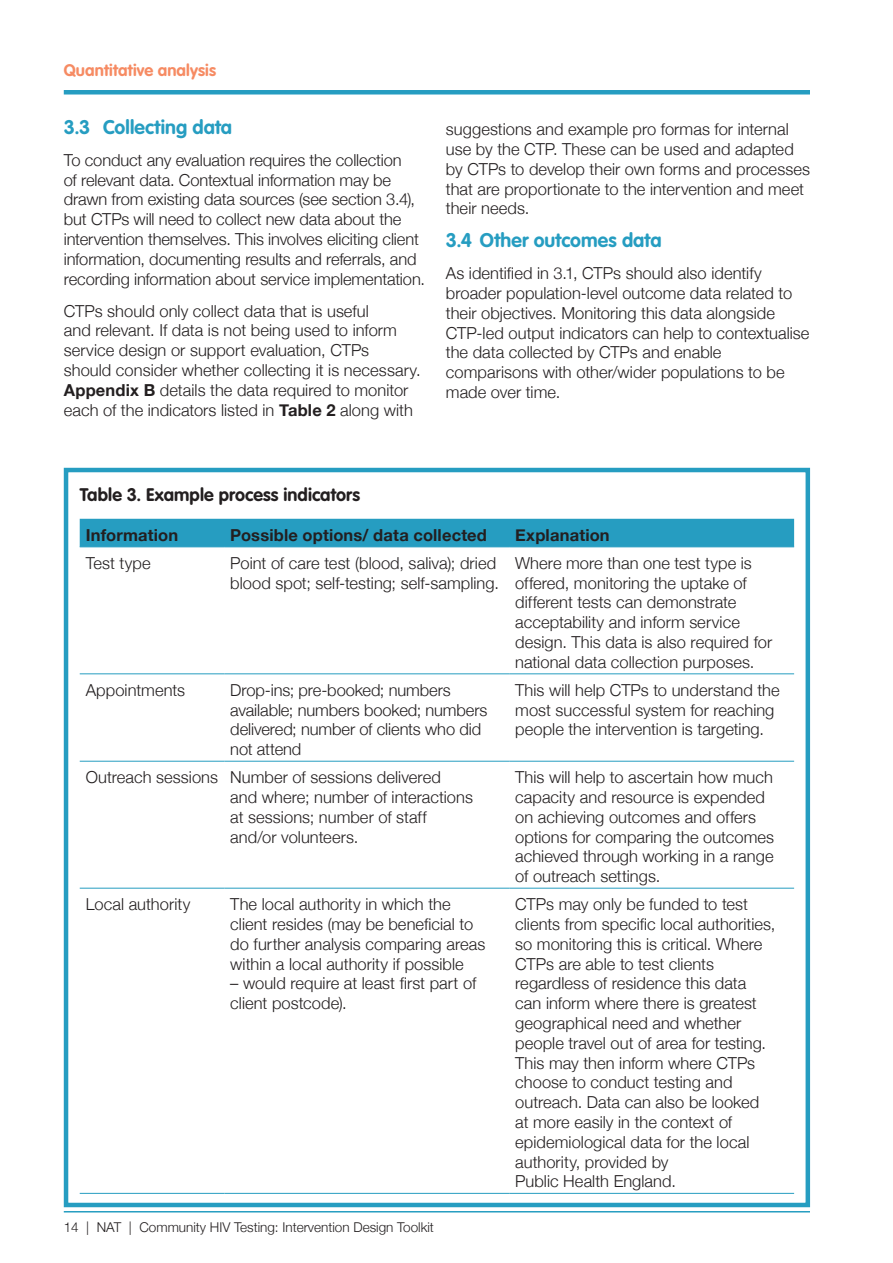
<style>
.page{position:relative;width:893px;height:1263px;background:#fff}
.page>*{position:absolute;margin:0;border:0;box-sizing:border-box;transform-origin:0 0}
.t1{font:700 19.5px "VAG Rounded Std";letter-spacing:.005em;color:#269dc1}
.Doc_H2{font:700 18px "VAG Rounded Std";letter-spacing:.005em;color:#231f20}
.Doc_Para_1{font:300 16.5px/19.8px "Helvetica Neue";color:#231f20}
.Doc_Para_1-2{font:700 16.5px "Helvetica Neue";letter-spacing:.01em;color:#231f20}
.t2{font:700 16.5px "VAG Rounded Std";letter-spacing:.01em;color:#f68b63}
.t3{font:300 13.5px "Helvetica Neue";color:#231f20}
.s1{font-weight:700}
</style>
<div class="page">
<hr style="left:64px;top:1211px;width:829px;height:1px;background:#269dc1">
<div style="left:810px;top:1207px;width:83px;height:23px;background:#fff"></div>
<div style="left:64px;top:90px;width:829px;height:5px;background:#269dc1"></div>
<div style="left:810px;top:78px;width:83px;height:24px;background:#fff"></div>
<div style="left:64px;top:468px;width:746px;height:739px;border:4px solid #269dc1"></div>
<div style="left:80px;top:519px;width:714px;height:27px;background:#269dc1"></div>
<hr style="left:80px;top:546px;width:144px;height:1px;background:#269dc1">
<hr style="left:224px;top:546px;width:285px;height:1px;background:#269dc1">
<hr style="left:509px;top:546px;width:285px;height:1px;background:#269dc1">
<hr style="left:80px;top:673px;width:144px;height:1px;background:#269dc1">
<hr style="left:224px;top:673px;width:285px;height:1px;background:#269dc1">
<hr style="left:509px;top:673px;width:285px;height:1px;background:#269dc1">
<hr style="left:80px;top:761px;width:144px;height:1px;background:#269dc1">
<hr style="left:224px;top:761px;width:285px;height:1px;background:#269dc1">
<hr style="left:509px;top:761px;width:285px;height:1px;background:#269dc1">
<hr style="left:80px;top:888px;width:144px;height:1px;background:#269dc1">
<hr style="left:224px;top:888px;width:285px;height:1px;background:#269dc1">
<hr style="left:509px;top:888px;width:285px;height:1px;background:#269dc1">
<hr style="left:80px;top:1193px;width:144px;height:1px;background:#269dc1">
<hr style="left:224px;top:1193px;width:285px;height:1px;background:#269dc1">
<hr style="left:509px;top:1193px;width:285px;height:1px;background:#269dc1">
<p class="t2" style="left:64px;top:61px;width:154px">Quantitative analysis</p>
<p class="t1" style="left:64px;top:116px;width:170px">3.3 Collecting data</p>
<p class="Doc_Para_1" style="left:64px;top:150px;width:363px">To conduct any evaluation requires the collection<br>of relevant data. Contextual information may be drawn from existing data sources (see section 3.4), but CTPs will need to collect new data about the intervention themselves. This involves eliciting client information, documenting results and referrals, and recording information about service implementation.</p>
<p class="Doc_Para_1" style="left:64px;top:300px;width:358px">CTPs should only collect data that is useful<br>and relevant. If data is not being used to inform service design or support evaluation, CTPs should consider whether collecting it is necessary.<br><span class="s1">Appendix B</span> details the data required to monitor each of the indicators listed in <span class="s1">Table 2</span> along with</p>
<p class="Doc_Para_1" style="left:446px;top:119px;width:366px">suggestions and example pro formas for internal use by the CTP. These can be used and adapted by CTPs to develop their own forms and processes that are proportionate to the intervention and meet their needs.</p>
<p class="t1" style="left:446px;top:229px;width:217px">3.4 Other outcomes data</p>
<p class="Doc_Para_1" style="left:446px;top:263px;width:365px">As identified in 3.1, CTPs should also identify broader population-level outcome data related to their objectives. Monitoring this data alongside CTP-led output indicators can help to contextualise the data collected by CTPs and enable comparisons with other/wider populations to be made over time.</p>
<p class="Doc_H2" style="left:80px;top:484px;width:282px">Table 3. Example process indicators</p>
<p class="Doc_Para_1-2" style="left:86px;top:525px;width:94px">Information</p>
<p class="Doc_Para_1-2" style="left:230px;top:525px;width:258px">Possible options/ data collected</p>
<p class="Doc_Para_1-2" style="left:515px;top:525px;width:96px">Explanation</p>
<p class="Doc_Para_1" style="left:86px;top:553px;width:66px">Test type</p>
<p class="Doc_Para_1" style="left:230px;top:553px;width:270px">Point of care test (blood, saliva); dried blood spot; self-testing; self-sampling.</p>
<p class="Doc_Para_1" style="left:515px;top:553px;width:258px">Where more than one test type is offered, monitoring the uptake of different tests can demonstrate acceptability and inform service design. This data is also required for national data collection purposes.</p>
<p class="Doc_Para_1" style="left:86px;top:680px;width:101px">Appointments</p>
<p class="Doc_Para_1" style="left:230px;top:680px;width:259px">Drop-ins; pre-booked; numbers available; numbers booked; numbers delivered; number of clients who did not attend</p>
<p class="Doc_Para_1" style="left:515px;top:680px;width:266px">This will help CTPs to understand the most successful system for reaching people the intervention is targeting.</p>
<p class="Doc_Para_1" style="left:86px;top:767px;width:134px">Outreach sessions</p>
<p class="Doc_Para_1" style="left:230px;top:767px;width:244px">Number of sessions delivered<br>and where; number of interactions at sessions; number of staff and/or volunteers.</p>
<p class="Doc_Para_1" style="left:515px;top:767px;width:260px">This will help to ascertain how much capacity and resource is expended on achieving outcomes and offers options for comparing the outcomes achieved through working in a range of outreach settings.</p>
<p class="Doc_Para_1" style="left:86px;top:894px;width:106px">Local authority</p>
<p class="Doc_Para_1" style="left:230px;top:894px;width:257px">The local authority in which the client resides (may be beneficial to do further analysis comparing areas within a local authority if possible</p>
<p class="Doc_Para_1" style="left:230px;top:973px;width:248px">– would require at least first part of client postcode).</p>
<p class="Doc_Para_1" style="left:515px;top:894px;width:262px">CTPs may only be funded to test clients from specific local authorities, so monitoring this is critical. Where<br>CTPs are able to test clients regardless of residence this data can inform where there is greatest geographical need and whether people travel out of area for testing.<br>This may then inform where CTPs choose to conduct testing and outreach. Data can also be looked at more easily in the context of epidemiological data for the local authority, provided by<br>Public Health England.</p>
<p class="t3" style="left:64px;top:1219px;width:372px">14 | NAT | Community HIV Testing: Intervention Design Toolkit</p>
</div>
